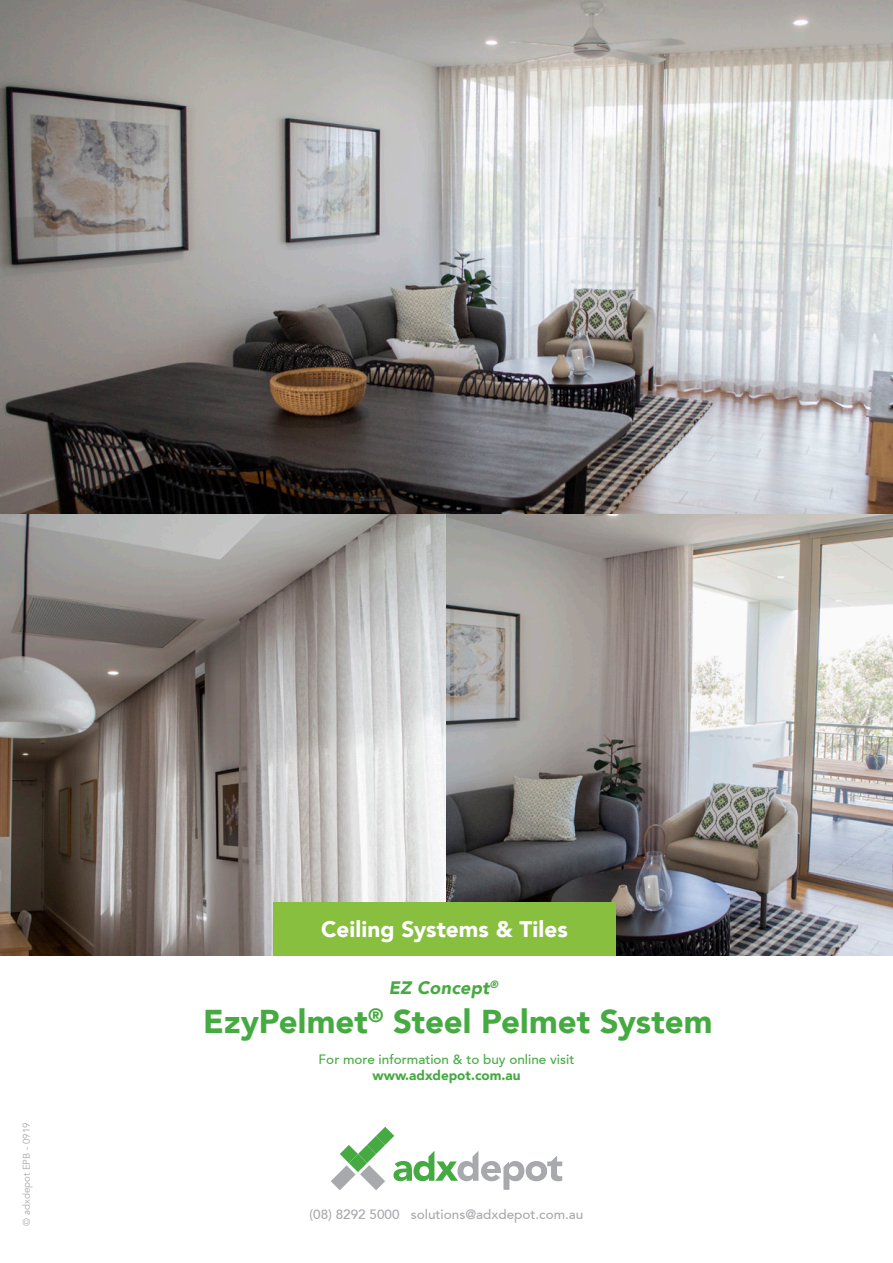
<style>
.page{position:relative;width:893px;height:1263px;background:#fff}
.page>*{position:absolute;margin:0;border:0;box-sizing:border-box;transform-origin:0 0}
.t1{font:900 33px "Avenir 95";color:#46aa42}
.t2{font:900 22.5px "Avenir 95";letter-spacing:.005em;color:#fff}
.t3{font:italic 900 18px "Avenir";letter-spacing:.01em;color:#46aa42}
.t4{font:500 13.5px "Avenir 65";color:#a8a9ad}
.t5{font:500 13.5px "Avenir 65";color:#46aa42}
.t6{font:900 13.5px "Avenir";color:#46aa42}
.t7{font:9.75px "Avenir";color:#a8a9ad}
</style>
<div class="page">
<img style="left:0;top:0;width:893px;height:956px">
<svg style="left:331px;top:1127px;width:231px;height:63px"></svg>
<div style="left:273px;top:902px;width:343px;height:54px;background:#88bf3f"></div>
<p class="t7" style="left:22px;top:1225px;width:105px;rotate:-90deg">© adxdepot EPB - 0919</p>
<h2 class="t2" style="left:321px;top:919px;width:248px">Ceiling Systems &amp; Tiles</h2>
<h3 class="t3" style="left:389px;top:981px;width:111px">EZ Concept<sup>®</sup></h3>
<h1 class="t1" style="left:203px;top:1008px;width:511px">EzyPelmet<sup>®</sup> Steel Pelmet System</h1>
<p class="t5" style="left:319px;top:1053px;width:257px">For more information &amp; to buy online visit</p>
<p class="t6" style="left:372px;top:1070px;width:149px">www.adxdepot.com.au</p>
<p class="t4" style="left:309px;top:1209px;width:275px">(08) 8292 5000 solutions@adxdepot.com.au</p>
</div>
